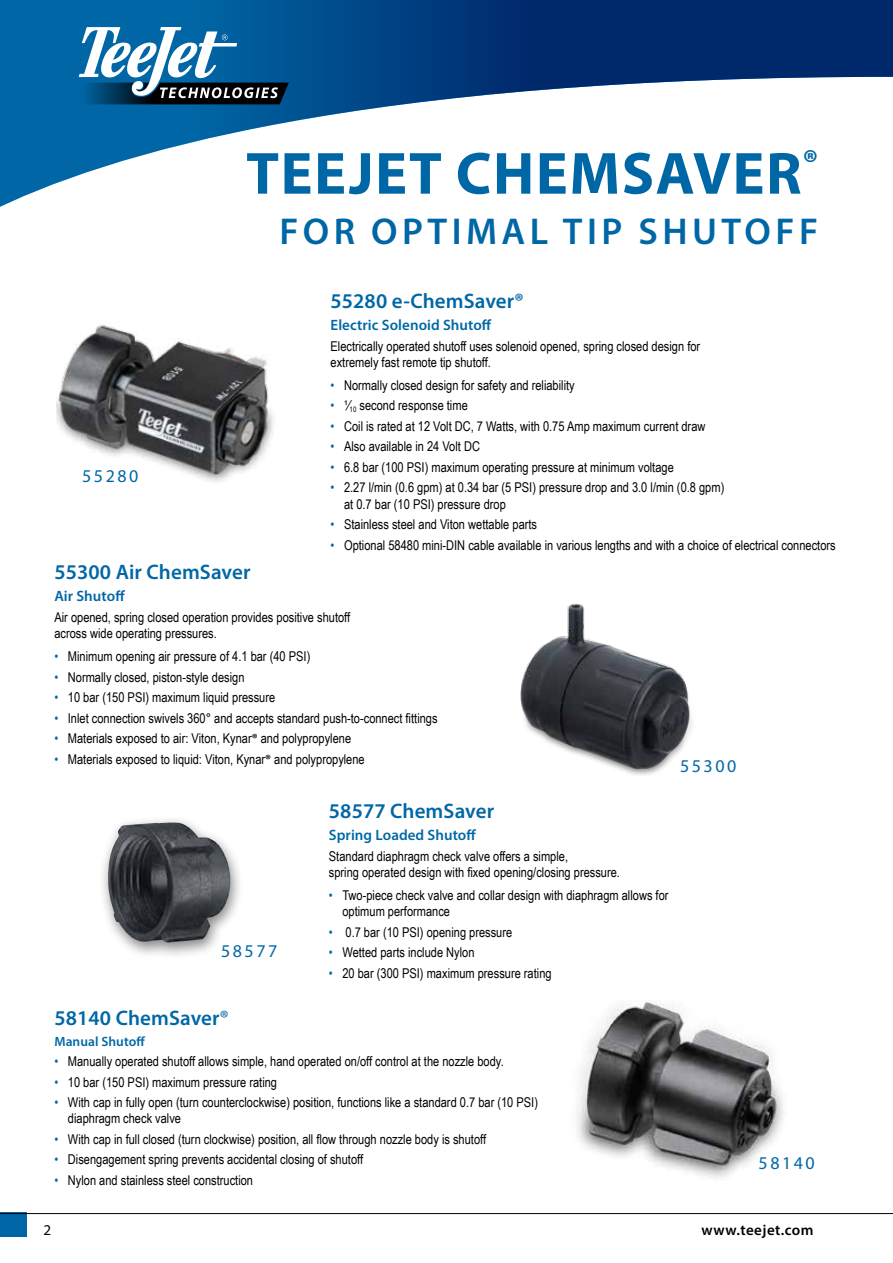
<style>
.page{position:relative;width:893px;height:1263px;background:#fff}
.page>*{position:absolute;margin:0;border:0;box-sizing:border-box;transform-origin:0 0}
.t1{font:700 60px "Myriad Pro";letter-spacing:.025em;color:#0067a6}
.t2{font:600 37.5px "Myriad Pro";letter-spacing:.12em;color:#0067a6}
.t3{font:600 21px "Myriad Pro";letter-spacing:.005em;color:#0067a6}
.t4{font:18px "Myriad Pro";letter-spacing:.14em;color:#0067a6}
.t5{font:600 15px "Myriad Pro";letter-spacing:.005em;color:#0067a6}
.t6{font:600 15px "Myriad Pro";letter-spacing:.03em;color:#000}
.t7{font:15px "Myriad Pro";color:#000}
.t8{font:13.5px/16.2px "Arial Narrow";color:#000}
.t9{font:600 13.5px "Myriad Pro";letter-spacing:.005em;color:#0067a6}
.s1{color:#0067a6}
.s2{font-family:"Myriad Pro";font-weight:600}
.s3{font-weight:400}
</style>
<div class="page">
<div style="left:0;top:1213px;width:27px;height:24px;background:#0067a6"></div>
<hr style="left:0;top:1213px;width:893px;height:1px;background:#000">
<svg style="left:0;top:0;width:893px;height:207px"></svg>
<svg style="left:78px;top:27px;width:211px;height:77px"></svg>
<img style="left:56px;top:325px;width:217px;height:157px">
<img style="left:520px;top:604px;width:172px;height:171px">
<img style="left:577px;top:1001px;width:206px;height:178px">
<div style="left:98px;top:815px;width:146px;height:145px;background:#000;opacity:.48"></div>
<img style="left:107px;top:822px;width:124px;height:124px">
<h3 class="t4" style="left:82px;top:465px;width:58px">55280</h3>
<h1 class="t1" style="left:246px;top:134px;width:574px">TEEJET CH EMSAVER<sup>®</sup></h1>
<h2 class="t2" style="left:279px;top:207px;width:215px">For Optimal</h2>
<h2 class="t2" style="left:563px;top:207px;width:184px">Tip Shutoff</h2>
<h3 class="t3" style="left:331px;top:287px;width:195px">55280 e-ChemSaver®</h3>
<p class="t5" style="left:331px;top:315px;width:163px">Electric Solenoid Shutoff</p>
<p class="t8" style="left:331px;top:337px;width:371px">Electrically operated shutoff uses solenoid opened, spring closed design for extremely fast remote tip shutoff.</p>
<p class="t8" style="left:331px;top:376px;width:246px"><span class="s1">•</span> Normally closed design for safety and reliability</p>
<p class="t8" style="left:331px;top:397px;width:139px"><span class="s1">•</span> ¹⁄<sub>10</sub> second response time</p>
<p class="t8" style="left:331px;top:417px;width:376px"><span class="s1">•</span> Coil is rated at 12 Volt DC, 7 Watts, with 0.75 Amp maximum current draw</p>
<p class="t8" style="left:331px;top:438px;width:151px"><span class="s1">•</span> Also available in 24 Volt DC</p>
<p class="t8" style="left:331px;top:458px;width:345px"><span class="s1">•</span> 6.8 bar (100 PSI) maximum operating pressure at minimum voltage</p>
<p class="t8" style="left:344px;top:479px;width:382px;text-indent:-14px"><span class="s1">•</span> 2.27 l/min (0.6 gpm) at 0.34 bar (5 PSI) pressure drop and 3.0 l/min (0.8 gpm) at 0.7 bar (10 PSI) pressure drop</p>
<p class="t8" style="left:331px;top:516px;width:208px"><span class="s1">•</span> Stainless steel and Viton wettable parts</p>
<p class="t8" style="left:331px;top:536px;width:507px"><span class="s1">•</span> Optional 58480 mini-DIN cable available in various lengths and with a choice of electrical connectors</p>
<h3 class="t3" style="left:54px;top:559px;width:198px">55300 Air ChemSaver</h3>
<p class="t5" style="left:54px;top:587px;width:72px">Air Shutoff</p>
<p class="t8" style="left:54px;top:608px;width:297px">Air opened, spring closed operation provides positive shutoff across wide operating pressures.</p>
<p class="t8" style="left:54px;top:648px;width:257px"><span class="s1">•</span> Minimum opening air pressure of 4.1 bar (40 PSI)</p>
<p class="t8" style="left:54px;top:668px;width:192px"><span class="s1">•</span> Normally closed, piston-style design</p>
<p class="t8" style="left:54px;top:689px;width:222px"><span class="s1">•</span> 10 bar (150 PSI) maximum liquid pressure</p>
<p class="t8" style="left:54px;top:709px;width:385px"><span class="s1">•</span> Inlet connection swivels 360° and accepts standard push-to-connect fittings</p>
<p class="t8" style="left:54px;top:730px;width:298px"><span class="s1">•</span> Materials exposed to air: Viton, Kynar<span class="s2">®</span> and polypropylene</p>
<p class="t8" style="left:54px;top:750px;width:312px"><span class="s1">•</span> Materials exposed to liquid: Viton, Kynar<span class="s2">®</span> and polypropylene</p>
<h3 class="t3" style="left:329px;top:797px;width:167px">58577 ChemSaver</h3>
<p class="t5" style="left:329px;top:826px;width:149px">Spring Loaded Shutoff</p>
<p class="t8" style="left:329px;top:847px;width:293px">Standard diaphragm check valve offers a simple,<br>spring operated design with fixed opening/closing pressure.</p>
<p class="t8" style="left:342px;top:886px;width:328px;text-indent:-14px"><span class="s1">•</span> Two-piece check valve and collar design with diaphragm allows for optimum performance</p>
<p class="t8" style="left:329px;top:923px;width:185px"><span class="s1">•</span> 0.7 bar (10 PSI) opening pressure</p>
<p class="t8" style="left:329px;top:944px;width:147px"><span class="s1">•</span> Wetted parts include Nylon</p>
<p class="t8" style="left:329px;top:964px;width:224px"><span class="s1">•</span> 20 bar (300 PSI) maximum pressure rating</p>
<h3 class="t4" style="left:221px;top:940px;width:58px">58577</h3>
<h3 class="t3" style="left:54px;top:1004px;width:176px">58140 ChemSaver<span class="s3">®</span></h3>
<p class="t9" style="left:54px;top:1032px;width:92px">Manual Shutoff</p>
<p class="t8" style="left:54px;top:1053px;width:451px"><span class="s1">•</span> Manually operated shutoff allows simple, hand operated on/off control at the nozzle body.</p>
<p class="t8" style="left:54px;top:1073px;width:224px"><span class="s1">•</span> 10 bar (150 PSI) maximum pressure rating</p>
<p class="t8" style="left:68px;top:1094px;width:472px;text-indent:-14px"><span class="s1">•</span> With cap in fully open (turn counterclockwise) position, functions like a standard 0.7 bar (10 PSI) diaphragm check valve</p>
<p class="t8" style="left:54px;top:1130px;width:433px"><span class="s1">•</span> With cap in full closed (turn clockwise) position, all flow through nozzle body is shutoff</p>
<p class="t8" style="left:54px;top:1151px;width:310px"><span class="s1">•</span> Disengagement spring prevents accidental closing of shutoff</p>
<p class="t8" style="left:54px;top:1171px;width:200px"><span class="s1">•</span> Nylon and stainless steel construction</p>
<h3 class="t4" style="left:680px;top:755px;width:58px">55300</h3>
<h3 class="t4" style="left:759px;top:1152px;width:58px">58140</h3>
<p class="t7" style="left:43px;top:1220px;width:9px">2</p>
<p class="t6" style="left:702px;top:1220px;width:113px">www.teejet.com</p>
</div>
